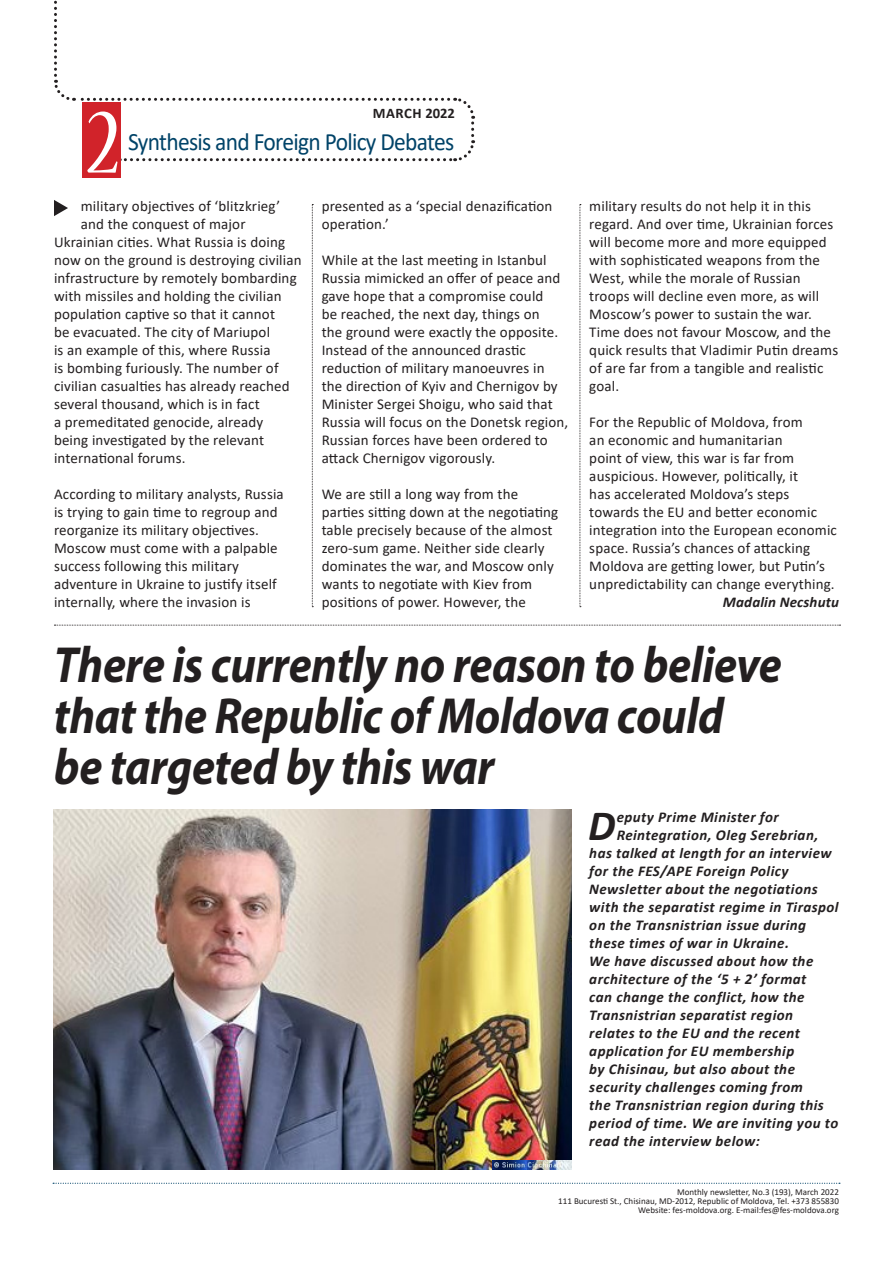
<style>
.page{position:relative;width:893px;height:1263px;background:#fff}
.page>*{position:absolute;margin:0;border:0;box-sizing:border-box;transform-origin:0 0}
.t1{font:condensed 102px "Nueva Std";color:#fff}
.texte{font:italic 700 51px "Myriad Pro";letter-spacing:-.01em;color:#231f20;scale:.9 1}
.MANSHETA{font:italic 700 43.35px "Calibri";color:#231f20}
.t2{font:25.05px "Calibri";letter-spacing:-.03em;color:#014368;scale:.94 1}
.texte-2{font:15px/18px "Calibri";letter-spacing:.01em;color:#231f20}
.MANSHETA-2{font:italic 700 15px "Calibri";letter-spacing:.03em;color:#231f20}
.texte-3{font:italic 700 15px "Calibri";letter-spacing:.01em;color:#231f20}
.t3{font:700 14.55px "Calibri";letter-spacing:.03em;color:#231f20}
.t4{font:9px/9px "Calibri";color:#231f20;text-align:right}
</style>
<div class="page">
<svg style="left:53px;top:1183px;width:787px;height:1px"></svg>
<svg style="left:54px;top:0;width:422px;height:163px"></svg>
<div style="left:82px;top:102px;width:38px;height:76px;background:#d1232a"></div>
<svg style="left:54px;top:200px;width:14px;height:16px"></svg>
<svg style="left:312px;top:204px;width:1px;height:403px"></svg>
<svg style="left:580px;top:204px;width:1px;height:403px"></svg>
<img style="left:54px;top:809px;width:517px;height:360px">
<svg style="left:54px;top:625px;width:786px;height:1px"></svg>
<img style="left:492px;top:1160px;width:79px;height:9px">
<p class="t3" style="left:373px;top:103px;width:84px">MARCH 2022</p>
<p class="t1" style="left:87px;top:96px;width:34px">2</p>
<p class="texte-2" style="left:81px;top:197px;width:201px">military objectives of ‘blitzkrieg’</p>
<p class="texte-2" style="left:81px;top:215px;width:166px">and the conquest of major</p>
<p class="texte-2" style="left:54px;top:233px;width:233px">Ukrainian cities. What Russia is doing</p>
<p class="texte-2" style="left:54px;top:251px;width:249px">now on the ground is destroying civilian</p>
<p class="texte-2" style="left:54px;top:269px;width:244px">infrastructure by remotely bombarding</p>
<p class="texte-2" style="left:54px;top:287px;width:229px">with missiles and holding the civilian</p>
<p class="texte-2" style="left:54px;top:305px;width:223px">population captive so that it cannot</p>
<p class="texte-2" style="left:54px;top:323px;width:218px">be evacuated. The city of Mariupol</p>
<p class="texte-2" style="left:54px;top:341px;width:218px">is an example of this, where Russia</p>
<p class="texte-2" style="left:54px;top:359px;width:226px">is bombing furiously. The number of</p>
<p class="texte-2" style="left:54px;top:377px;width:237px">civilian casualties has already reached</p>
<p class="texte-2" style="left:54px;top:395px;width:207px">several thousand, which is in fact</p>
<p class="texte-2" style="left:54px;top:413px;width:211px">a premeditated genocide, already</p>
<p class="texte-2" style="left:54px;top:431px;width:212px">being investigated by the relevant</p>
<p class="texte-2" style="left:54px;top:449px;width:133px">international forums.</p>
<p class="texte-2" style="left:54px;top:485px;width:231px">According to military analysts, Russia is trying to gain time to regroup and reorganize its military objectives.<br>Moscow must come with a palpable success following this military adventure in Ukraine to justify itself internally, where the invasion is</p>
<h3 class="t2" style="left:128px;top:124px;width:349px">Synthesis and Foreign Policy Debates</h3>
<p class="texte-2" style="left:322px;top:197px;width:232px">presented as a ‘special denazification operation.’</p>
<p class="texte-2" style="left:322px;top:251px;width:248px">While at the last meeting in Istanbul Russia mimicked an offer of peace and gave hope that a compromise could<br>be reached, the next day, things on<br>the ground were exactly the opposite.<br>Instead of the announced drastic reduction of military manoeuvres in the direction of Kyiv and Chernigov by Minister Sergei Shoigu, who said that Russia will focus on the Donetsk region, Russian forces have been ordered to attack Chernigov vigorously.</p>
<p class="texte-2" style="left:322px;top:485px;width:238px">We are still a long way from the parties sitting down at the negotiating table precisely because of the almost zero-sum game. Neither side clearly dominates the war, and Moscow only wants to negotiate with Kiev from positions of power. However, the</p>
<p class="texte-2" style="left:589px;top:197px;width:250px">military results do not help it in this regard. And over time, Ukrainian forces will become more and more equipped with sophisticated weapons from the West, while the morale of Russian troops will decline even more, as will Moscow’s power to sustain the war.<br>Time does not favour Moscow, and the quick results that Vladimir Putin dreams of are far from a tangible and realistic goal.</p>
<p class="texte-2" style="left:589px;top:413px;width:249px">For the Republic of Moldova, from<br>an economic and humanitarian<br>point of view, this war is far from auspicious. However, politically, it<br>has accelerated Moldova’s steps towards the EU and better economic integration into the European economic space. Russia’s chances of attacking Moldova are getting lower, but Putin’s unpredictability can change everything.</p>
<p class="texte-3" style="left:723px;top:592px;width:118px">Madalin Necshutu</p>
<p class="texte" style="left:54px;top:632px;width:810px">There is currently no reason to believe</p>
<p class="texte" style="left:54px;top:683px;width:746px">that the Republic of Moldova could</p>
<p class="texte" style="left:54px;top:734px;width:491px">be targeted by this war</p>
<p class="MANSHETA" style="left:588px;top:795px;width:29px">D</p>
<p class="MANSHETA-2" style="left:617px;top:806px;width:164px">eputy Prime Minister for</p>
<p class="MANSHETA-2" style="left:617px;top:824px;width:203px">Reintegration, Oleg Serebrian,</p>
<p class="MANSHETA-2" style="left:589px;top:842px;width:244px">has talked at length for an interview</p>
<p class="MANSHETA-2" style="left:589px;top:860px;width:201px">for the FES/APE Foreign Policy</p>
<p class="MANSHETA-2" style="left:589px;top:878px;width:230px">Newsletter about the negotiations</p>
<p class="MANSHETA-2" style="left:589px;top:896px;width:251px">with the separatist regime in Tiraspol</p>
<p class="MANSHETA-2" style="left:589px;top:914px;width:218px">on the Transnistrian issue during</p>
<p class="MANSHETA-2" style="left:589px;top:932px;width:201px">these times of war in Ukraine.</p>
<p class="MANSHETA-2" style="left:589px;top:950px;width:226px">We have discussed about how the</p>
<p class="MANSHETA-2" style="left:589px;top:968px;width:219px">architecture of the ‘5 + 2’ format</p>
<p class="MANSHETA-2" style="left:589px;top:986px;width:217px">can change the conflict, how the</p>
<p class="MANSHETA-2" style="left:589px;top:1004px;width:205px">Transnistrian separatist region</p>
<p class="MANSHETA-2" style="left:589px;top:1022px;width:212px">relates to the EU and the recent</p>
<p class="MANSHETA-2" style="left:589px;top:1040px;width:207px">application for EU membership</p>
<p class="MANSHETA-2" style="left:589px;top:1058px;width:207px">by Chisinau, but also about the</p>
<p class="MANSHETA-2" style="left:589px;top:1076px;width:215px">security challenges coming from</p>
<p class="MANSHETA-2" style="left:589px;top:1094px;width:236px">the Transnistrian region during this</p>
<p class="MANSHETA-2" style="left:589px;top:1112px;width:251px">period of time. We are inviting you to</p>
<p class="MANSHETA-2" style="left:589px;top:1130px;width:172px">read the interview below:</p>
<p class="t4" style="left:558px;top:1187px;width:282px">Monthly newsletter, No.3 (193), March 2022<br>111 Bucuresti St., Chisinau, MD-2012, Republic of Moldova, Tel. +373 855830<br>Website: fes-moldova.org. E-mail:fes@fes-moldova.org</p>
</div>
